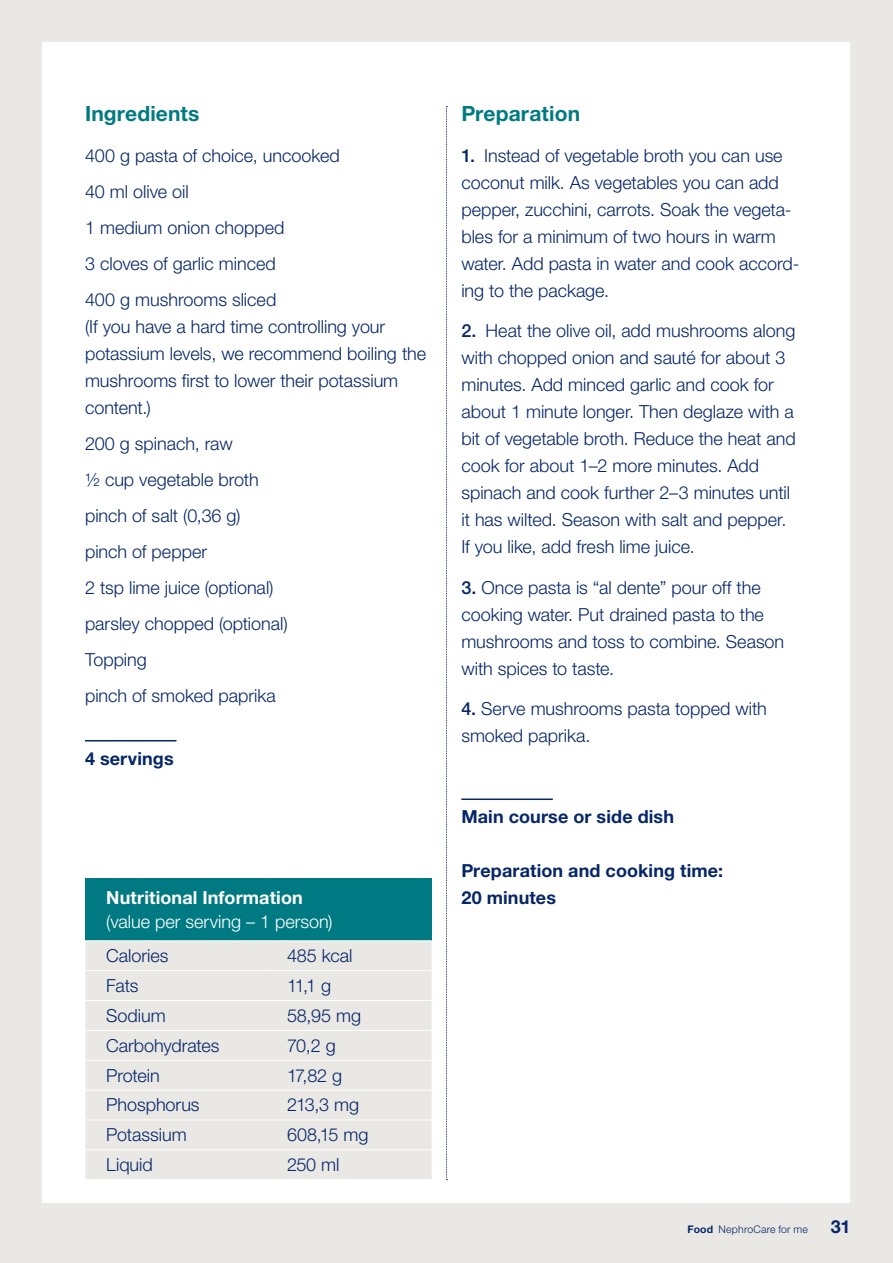
<style>
.page{position:relative;width:893px;height:1263px;background:#eae8e5}
.page>*{position:absolute;margin:0;border:0;box-sizing:border-box;transform-origin:0 0}
.t1{font:700 21px "Helvetica Neue LT Pro";letter-spacing:.005em;color:#007a82}
.t2{font:300 18px/27px "Helvetica Neue LT Pro";color:#052667}
.t3{font:700 18px "Helvetica Neue LT Pro";letter-spacing:.005em;color:#052667}
.t4{font:300 18px "Helvetica Neue LT Pro";color:#fff}
.t5{font:700 18px "Helvetica Neue LT Pro";letter-spacing:.005em;color:#fff}
.t6{font:300 10.5px "Helvetica Neue LT Pro";letter-spacing:.02em;color:#052667}
.s1{font-weight:500}
.s2{font-weight:700}
</style>
<div class="page">
<div style="left:43px;top:43px;width:807px;height:1160px;background:#fff"></div>
<hr style="left:85px;top:740px;width:91px;height:1px;background:#052667">
<hr style="left:461px;top:798px;width:92px;height:2px;background:#052667">
<div style="left:85px;top:878px;width:347px;height:63px;background:#007a82"></div>
<div style="left:86px;top:941px;width:346px;height:238px;background:#eae8e5"></div>
<hr style="left:85px;top:940px;width:181px;height:1px;background:#fff">
<hr style="left:266px;top:940px;width:166px;height:1px;background:#fff">
<hr style="left:85px;top:941px;width:1px;height:30px;background:#fafaf9">
<svg style="left:85px;top:971px;width:1px;height:29px"></svg>
<hr style="left:85px;top:1000px;width:1px;height:30px;background:#fafaf9">
<hr style="left:85px;top:1030px;width:1px;height:30px;background:#fafaf9">
<hr style="left:85px;top:1060px;width:1px;height:30px;background:#fafaf9">
<hr style="left:85px;top:1090px;width:1px;height:30px;background:#fafaf9">
<hr style="left:85px;top:1120px;width:1px;height:30px;background:#fafaf9">
<svg style="left:85px;top:1150px;width:1px;height:29px"></svg>
<hr style="left:85px;top:970px;width:181px;height:1px;background:#fff">
<hr style="left:266px;top:970px;width:166px;height:1px;background:#fff">
<hr style="left:85px;top:1000px;width:181px;height:1px;background:#fff">
<hr style="left:266px;top:1000px;width:166px;height:1px;background:#fff">
<hr style="left:85px;top:1030px;width:181px;height:1px;background:#fff">
<hr style="left:266px;top:1030px;width:166px;height:1px;background:#fff">
<hr style="left:85px;top:1060px;width:181px;height:1px;background:#fff">
<hr style="left:266px;top:1060px;width:166px;height:1px;background:#fff">
<hr style="left:85px;top:1090px;width:181px;height:1px;background:#fff">
<hr style="left:266px;top:1090px;width:166px;height:1px;background:#fff">
<hr style="left:85px;top:1119px;width:181px;height:1px;background:#fff">
<hr style="left:266px;top:1119px;width:166px;height:1px;background:#fff">
<hr style="left:85px;top:1149px;width:181px;height:1px;background:#fff">
<hr style="left:266px;top:1149px;width:166px;height:1px;background:#fff">
<svg style="left:446px;top:106px;width:1px;height:1074px"></svg>
<p class="t1" style="left:85px;top:101px;width:116px">Ingredients</p>
<p class="t2" style="left:85px;top:137px;width:256px;line-height:36px">400 g pasta of choice, uncooked<br>40 ml olive oil<br>1 medium onion chopped<br>3 cloves of garlic minced<br>400 g mushrooms sliced</p>
<p class="t2" style="left:85px;top:313px;width:343px">(If you have a hard time controlling your potassium levels, we recommend boiling the mushrooms first to lower their potassium content.)</p>
<p class="t2" style="left:85px;top:425px;width:204px;line-height:36px">200 g spinach, raw<br>½ cup vegetable broth pinch of salt (0,36 g)<br>pinch of pepper<br>2 tsp lime juice (optional) parsley chopped (optional)<br>Topping<br>pinch of smoked paprika</p>
<p class="t3" style="left:85px;top:747px;width:90px">4 servings</p>
<p class="t1" style="left:461px;top:101px;width:120px">Preparation</p>
<p class="t2" style="left:461px;top:142px;width:340px"><span class="s1">1.</span> Instead of vegetable broth you can use coconut milk. As vegetables you can add pepper, zucchini, carrots. Soak the vegeta&shy;bles for a minimum of two hours in warm water. Add pasta in water and cook accord&shy;ing to the package.</p>
<p class="t2" style="left:461px;top:317px;width:336px"><span class="s1">2.</span> Heat the olive oil, add mushrooms along with chopped onion and sauté for about 3 minutes. Add minced garlic and cook for about 1 minute longer. Then deglaze with a bit of vegetable broth. Reduce the heat and cook for about 1–2 more minutes. Add spinach and cook further 2–3 minutes until it has wilted. Season with salt and pepper.<br>If you like, add fresh lime juice.</p>
<p class="t2" style="left:461px;top:574px;width:324px"><span class="s1">3.</span> Once pasta is “al dente” pour off the cooking water. Put drained pasta to the mushrooms and toss to combine. Season with spices to taste.</p>
<p class="t2" style="left:461px;top:695px;width:307px"><span class="s1">4.</span> Serve mushrooms pasta topped with smoked paprika.</p>
<p class="t3" style="left:461px;top:806px;width:214px">Main course or side dish</p>
<p class="t3" style="left:461px;top:860px;width:263px">Preparation and cooking time:</p>
<p class="t5" style="left:106px;top:886px;width:198px">Nutritional Information</p>
<p class="t3" style="left:461px;top:887px;width:96px">20 minutes</p>
<p class="t4" style="left:106px;top:911px;width:228px">(value per serving – 1 person)</p>
<p class="t2" style="left:106px;top:942px;width:64px">Calories</p>
<p class="t2" style="left:287px;top:942px;width:67px">485 kcal</p>
<p class="t2" style="left:106px;top:972px;width:34px">Fats</p>
<p class="t2" style="left:287px;top:972px;width:46px">11,1 g</p>
<p class="t2" style="left:106px;top:1001px;width:61px">Sodium</p>
<p class="t2" style="left:287px;top:1001px;width:76px">58,95 mg</p>
<p class="t2" style="left:106px;top:1031px;width:115px">Carbohydrates</p>
<p class="t2" style="left:287px;top:1031px;width:50px">70,2 g</p>
<p class="t2" style="left:106px;top:1061px;width:55px">Protein</p>
<p class="t2" style="left:287px;top:1061px;width:57px">17,82 g</p>
<p class="t2" style="left:106px;top:1091px;width:95px">Phosphorus</p>
<p class="t2" style="left:287px;top:1091px;width:74px">213,3 mg</p>
<p class="t2" style="left:106px;top:1121px;width:82px">Potassium</p>
<p class="t2" style="left:287px;top:1121px;width:83px">608,15 mg</p>
<p class="t2" style="left:106px;top:1151px;width:48px">Liquid</p>
<p class="t2" style="left:287px;top:1151px;width:54px">250 ml</p>
<p class="t6" style="left:687px;top:1223px;width:122px"><span class="s2">Food</span> NephroCare for me</p>
<p class="t3" style="left:831px;top:1215px;width:21px">31</p>
</div>
